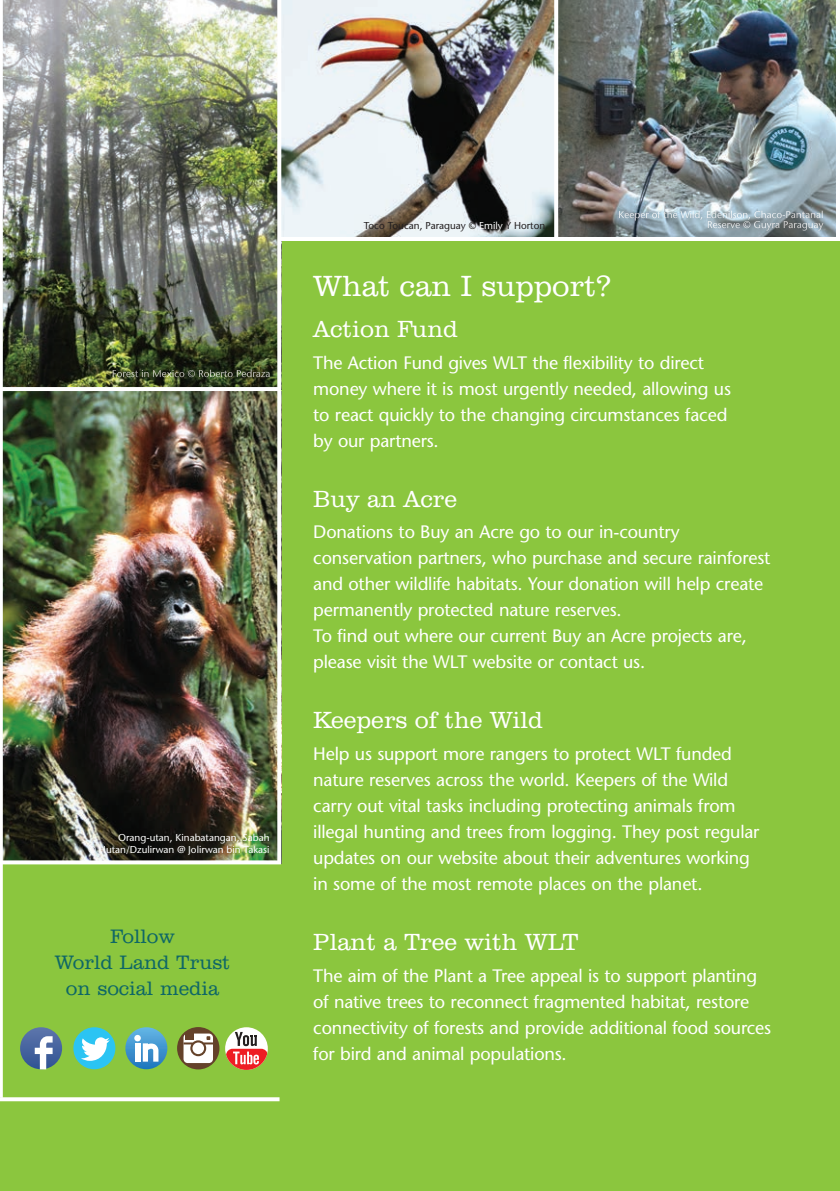
<style>
.page{position:relative;width:840px;height:1191px;background:#fff}
.page>*{position:absolute;margin:0;border:0;box-sizing:border-box;transform-origin:0 0}
.t1{font:300 30px "Clarendon BT";color:#fff}
.t2{font:300 24px "Clarendon BT";color:#fff}
.t3{font:300 20px/26px "Clarendon BT";color:#0f6766;text-align:center}
.t4{font:18px/26px "Stone Sans";letter-spacing:-.01em;color:#fff}
.t5{font:10px/12px "Stone Sans";color:#fff;text-align:right}
.t6{font:10px "Stone Sans";color:#231f20}
.s1{color:#fff}
</style>
<div class="page">
<div style="left:0;top:0;width:839px;height:1191px;background:#8bc63e"></div>
<img style="left:3px;top:391px;width:274px;height:469px">
<img style="left:3px;top:0;width:274px;height:387px">
<hr style="left:0;top:387px;width:281px;height:4px;background:#fff">
<img style="left:281px;top:0;width:554px;height:237px">
<svg style="left:277px;top:0;width:4px;height:860px;background:#f4f4f2"></svg>
<hr style="left:554px;top:0;width:4px;height:238px;background:#fff">
<hr style="left:281px;top:237px;width:558px;height:4px;background:#fff">
<svg style="left:835px;top:0;width:4px;height:237px"></svg>
<svg style="left:0;top:1097px;width:279px;height:4px"></svg>
<svg style="left:3px;top:860px;width:278px;height:4px"></svg>
<div style="left:73px;top:1027px;width:42px;height:42px;background:#2bc4f3;border-radius:50%"></div>
<svg style="left:81px;top:1037px;width:29px;height:23px"></svg>
<svg style="left:20px;top:1027px;width:42px;height:42px"></svg>
<svg style="left:35px;top:1036px;width:18px;height:33px"></svg>
<div style="left:225px;top:1027px;width:42px;height:42px;background:#97cc53;border-radius:50%"></div>
<svg style="left:225px;top:1027px;width:43px;height:43px"></svg>
<svg style="left:226px;top:1032px;width:41px;height:38px;background:#d39483"></svg>
<svg style="left:125px;top:1027px;width:42px;height:42px"></svg>
<div style="left:135px;top:1043px;width:5px;height:18px;background:#fff"></div>
<svg style="left:143px;top:1043px;width:15px;height:18px"></svg>
<div style="left:134px;top:1034px;width:7px;height:7px;background:#fff;border-radius:50%"></div>
<div style="left:177px;top:1027px;width:42px;height:42px;background:#64422a;border-radius:50%"></div>
<div style="left:183px;top:1033px;width:30px;height:30px;background:#fff;border-radius:4px"></div>
<svg style="left:183px;top:1031px;width:30px;height:25px"></svg>
<hr style="left:0;top:0;width:3px;height:1097px;background:#fff">
<img style="left:113px;top:370px;width:90px;height:7px">
<img style="left:618px;top:211px;width:97px;height:9px">
<img style="left:707px;top:221px;width:85px;height:9px">
<p class="t5" style="left:88px;top:833px;width:182px">Orang-utan, Kinabatangan, Sabah<br>© Hutan/Dzulirwan @ Jolirwan bin Takasi</p>
<p class="t3" style="left:55px;top:925px;width:177px">Follow<br>World Land Trust on social media</p>
<p class="t6" style="left:363px;top:221px;width:183px">Toco Toucan, Paraguay © <span class="s1">Emily</span> Y Horton</p>
<h1 class="t1" style="left:313px;top:275px;width:299px">What can I support?</h1>
<h2 class="t2" style="left:313px;top:321px;width:146px">Action Fund</h2>
<p class="t4" style="left:313px;top:351px;width:419px">The Action Fund gives WLT the flexibility to direct money where it is most urgently needed, allowing us to react quickly to the changing circumstances faced by our partners.</p>
<h2 class="t2" style="left:313px;top:490px;width:145px">Buy an Acre</h2>
<p class="t4" style="left:313px;top:521px;width:458px">Donations to Buy an Acre go to our in-country conservation partners, who purchase and secure rainforest and other wildlife habitats. Your donation will help create permanently protected nature reserves.<br>To find out where our current Buy an Acre projects are, please visit the WLT website or contact us.</p>
<h2 class="t2" style="left:313px;top:712px;width:231px">Keepers of the Wild</h2>
<p class="t4" style="left:313px;top:742px;width:447px">Help us support more rangers to protect WLT funded nature reserves across the world. Keepers of the Wild carry out vital tasks including protecting animals from illegal hunting and trees from logging. They post regular updates on our website about their adventures working in some of the most remote places on the planet.</p>
<h2 class="t2" style="left:313px;top:934px;width:266px">Plant a Tree with WLT</h2>
<p class="t4" style="left:313px;top:964px;width:459px">The aim of the Plant a Tree appeal is to support planting of native trees to reconnect fragmented habitat, restore connectivity of forests and provide additional food sources for bird and animal populations.</p>
</div>
